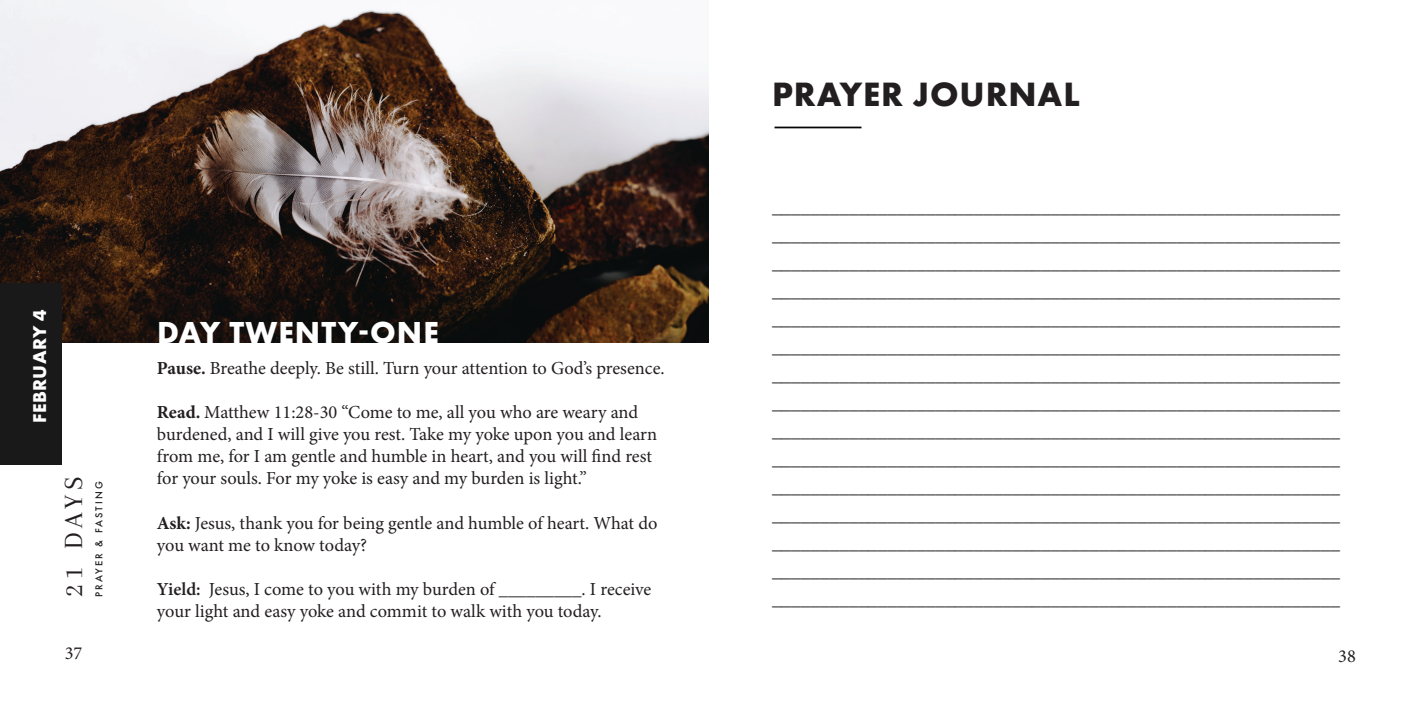
<style>
.page{position:relative;width:1418px;height:725px;background:#fff}
.page>*{position:absolute;margin:0;border:0;box-sizing:border-box;transform-origin:0 0}
.t1{font:700 35px "Futura PT";letter-spacing:.025em;color:#231f20}
.t2{font:700 31.5px "Futura PT";letter-spacing:.035em;color:#fff}
.t3{font:27.12px "Arapey";color:#231f20}
.t4{font:19.25px/28px "Minion Pro";color:#231f20;text-align:justify}
.t5{font:700 19.25px "Futura PT";letter-spacing:.025em;color:#fff}
.t6{font:18.38px/22.1px "Minion Pro";letter-spacing:-.005em;color:#231f20}
.t7{font:500 10.5px "Futura PT";letter-spacing:.2em;color:#231f20}
.s1{font-weight:700}
.s2{font-weight:600}
</style>
<div class="page">
<img style="left:1px;top:0;width:708px;height:342px">
<div style="left:0;top:283px;width:61px;height:182px;background:#1a191a"></div>
<hr style="left:774px;top:127px;width:87px;height:1px;background:#040503">
<h1 class="t1" style="left:772px;top:71px;width:309px">PRAYER JOURNAL</h1>
<p class="t5" style="left:27px;top:423px;width:116px;rotate:-90deg">FEBRUARY 4</p>
<h3 class="t3" style="left:59px;top:597px;width:123px;rotate:-90deg">21 DAYS</h3>
<p class="t7" style="left:92px;top:597px;width:117px;rotate:-90deg">PRAYER &amp; FASTING</p>
<h2 class="t2" style="left:157px;top:312px;width:283px">DAY TWENTY-ONE</h2>
<p class="t6" style="left:157px;top:357px;width:509px"><span class="s1">Pause.</span> Breathe deeply. Be still. Turn your attention to God’s presence.</p>
<p class="t6" style="left:157px;top:401px;width:502px"><span class="s1">Read.</span> Matthew 11:28-30 “Come to me, all you who are weary and burdened, and I will give you rest. Take my yoke upon you and learn from me, for I am gentle and humble in heart, and you will find rest for your souls. For my yoke is easy and my burden is light.”</p>
<p class="t6" style="left:157px;top:511px;width:502px"><span class="s1">Ask:</span> Jesus, thank you for being gentle and humble of heart. What do you want me to know today?</p>
<p class="t6" style="left:157px;top:578px;width:496px"><span class="s2">Yield:</span> Jesus, I come to you with my burden of _________. I receive your light and easy yoke and commit to walk with you today.</p>
<p class="t4" style="left:772px;top:193px;width:569px">___________________________________________________________ ___________________________________________________________ ___________________________________________________________ ___________________________________________________________ ___________________________________________________________ ___________________________________________________________ ___________________________________________________________ ___________________________________________________________ ___________________________________________________________ ___________________________________________________________ ___________________________________________________________ ___________________________________________________________ ___________________________________________________________ ___________________________________________________________ ___________________________________________________________</p>
<p class="t6" style="left:65px;top:642px;width:19px">37</p>
<p class="t6" style="left:1338px;top:645px;width:19px">38</p>
</div>
